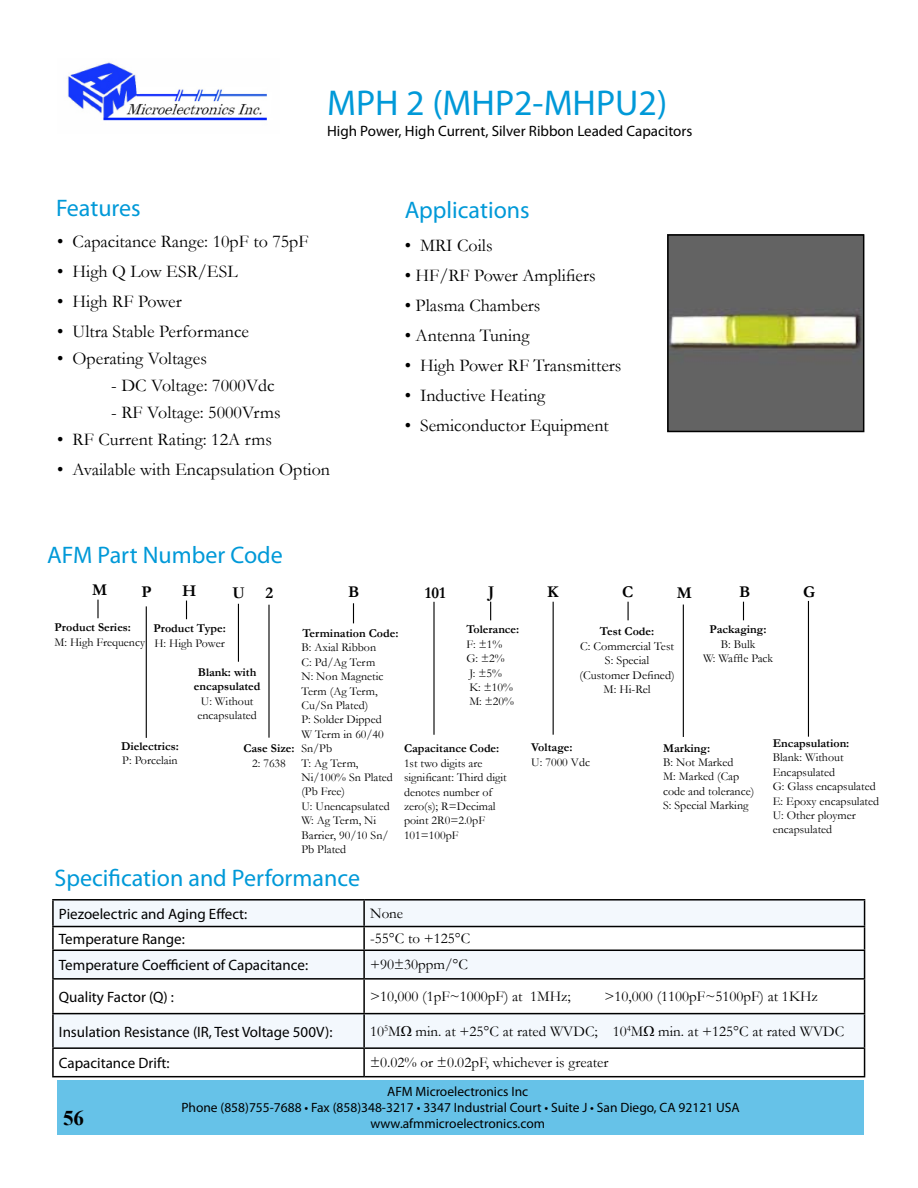
<style>
.page{position:relative;width:918px;height:1188px;background:#fff}
.page>*{position:absolute;margin:0;border:0;box-sizing:border-box;transform-origin:0 0}
.t1{font:36px "Myriad Pro";color:#0099d8}
.t2{font:24px "Myriad Pro";color:#0099d8}
.t3{font:700 21px "Times New Roman";color:#000}
.t4{font:18px "Garamond";color:#000}
.t5{font:700 16.5px "Garamond";color:#000}
.t6{font:15px "Myriad Pro";color:#000}
.t7{font:15px "Garamond";color:#000}
.t8{font:13.5px/16.2px "Myriad Pro";color:#000;text-align:center}
.t9{font:12.15px/14.7px "Garamond";color:#000;text-align:center}
.t10{font:12px/14.4px "Garamond";color:#000}
.t11{font:700 12px/14.4px "Garamond";color:#000;text-align:center}
</style>
<div class="page">
<div style="left:57px;top:1080px;width:807px;height:55px;background:#66c2e8"></div>
<img style="left:67px;top:62px;width:200px;height:59px">
<img style="left:670px;top:237px;width:191px;height:192px">
<div style="left:667px;top:234px;width:197px;height:198px;border:2px solid #000"></div>
<svg style="left:97px;top:600px;width:2px;height:18px"></svg>
<svg style="left:186px;top:601px;width:1px;height:18px"></svg>
<hr style="left:146px;top:606px;width:1px;height:132px;background:#000">
<hr style="left:268px;top:605px;width:2px;height:133px;background:#000">
<svg style="left:353px;top:603px;width:1px;height:20px"></svg>
<svg style="left:490px;top:602px;width:1px;height:18px"></svg>
<svg style="left:743px;top:602px;width:1px;height:18px"></svg>
<svg style="left:628px;top:602px;width:1px;height:18px"></svg>
<hr style="left:433px;top:602px;width:2px;height:133px;background:#000">
<hr style="left:553px;top:602px;width:1px;height:133px;background:#000">
<hr style="left:683px;top:605px;width:1px;height:132px;background:#000">
<hr style="left:238px;top:604px;width:1px;height:58px;background:#000">
<hr style="left:808px;top:601px;width:1px;height:136px;background:#000">
<svg style="left:54px;top:901px;width:810px;height:146px;fill:#f3f8fd"></svg>
<hr style="left:52px;top:899px;width:312px;height:2px;background:#000">
<hr style="left:52px;top:901px;width:2px;height:25px;background:#000">
<hr style="left:364px;top:899px;width:501px;height:2px;background:#000">
<hr style="left:363px;top:901px;width:2px;height:25px;background:#000">
<hr style="left:52px;top:926px;width:312px;height:1px;background:#000">
<hr style="left:52px;top:927px;width:2px;height:23px;background:#000">
<hr style="left:364px;top:926px;width:501px;height:1px;background:#000">
<hr style="left:363px;top:927px;width:2px;height:23px;background:#000">
<hr style="left:52px;top:950px;width:312px;height:1px;background:#000">
<hr style="left:52px;top:951px;width:2px;height:27px;background:#000">
<hr style="left:364px;top:950px;width:501px;height:1px;background:#000">
<hr style="left:363px;top:951px;width:2px;height:27px;background:#000">
<svg style="left:864px;top:901px;width:1px;height:77px"></svg>
<hr style="left:52px;top:978px;width:312px;height:2px;background:#000">
<hr style="left:52px;top:980px;width:2px;height:33px;background:#000">
<hr style="left:364px;top:978px;width:501px;height:2px;background:#000">
<hr style="left:363px;top:980px;width:2px;height:33px;background:#000">
<hr style="left:864px;top:980px;width:1px;height:33px;background:#000">
<hr style="left:52px;top:1013px;width:312px;height:1px;background:#000">
<hr style="left:52px;top:1014px;width:2px;height:33px;background:#000">
<hr style="left:364px;top:1013px;width:501px;height:1px;background:#000">
<hr style="left:363px;top:1014px;width:2px;height:33px;background:#000">
<hr style="left:864px;top:1014px;width:1px;height:33px;background:#000">
<hr style="left:52px;top:1047px;width:312px;height:2px;background:#000">
<hr style="left:52px;top:1049px;width:2px;height:27px;background:#000">
<hr style="left:364px;top:1047px;width:501px;height:2px;background:#000">
<hr style="left:363px;top:1049px;width:2px;height:27px;background:#000">
<svg style="left:864px;top:1049px;width:1px;height:27px"></svg>
<hr style="left:52px;top:1076px;width:312px;height:1px;background:#000">
<hr style="left:364px;top:1076px;width:501px;height:1px;background:#000">
<h2 class="t2" style="left:56px;top:193px;width:86px">Features</h2>
<h1 class="t1" style="left:327px;top:80px;width:342px">MPH 2 (MHP2-MHPU2)</h1>
<p class="t6" style="left:327px;top:122px;width:367px">High Power, High Current, Silver Ribbon Leaded Capacitors</p>
<h2 class="t2" style="left:405px;top:195px;width:126px">Applications</h2>
<h3 class="t4" style="left:57px;top:229px;width:253px">• Capacitance Range: 10pF to 75pF</h3>
<h3 class="t4" style="left:57px;top:259px;width:182px">• High Q Low ESR/ESL</h3>
<h3 class="t4" style="left:57px;top:289px;width:126px">• High RF Power</h3>
<h3 class="t4" style="left:57px;top:319px;width:193px">• Ultra Stable Performance</h3>
<h3 class="t4" style="left:57px;top:346px;width:151px">• Operating Voltages</h3>
<h3 class="t4" style="left:111px;top:373px;width:165px">- DC Voltage: 7000Vdc</h3>
<h3 class="t4" style="left:111px;top:400px;width:171px">- RF Voltage: 5000Vrms</h3>
<h3 class="t4" style="left:57px;top:427px;width:216px">• RF Current Rating: 12A rms</h3>
<h3 class="t4" style="left:57px;top:457px;width:274px">• Available with Encapsulation Option</h3>
<h3 class="t4" style="left:405px;top:233px;width:89px">• MRI Coils</h3>
<h3 class="t4" style="left:405px;top:263px;width:193px">• HF/RF Power Amplifiers</h3>
<h3 class="t4" style="left:405px;top:293px;width:137px">• Plasma Chambers</h3>
<h3 class="t4" style="left:405px;top:323px;width:126px">• Antenna Tuning</h3>
<h3 class="t4" style="left:405px;top:353px;width:218px">• High Power RF Transmitters</h3>
<h3 class="t4" style="left:405px;top:383px;width:142px">• Inductive Heating</h3>
<h3 class="t4" style="left:405px;top:413px;width:206px">• Semiconductor Equipment</h3>
<h2 class="t2" style="left:47px;top:541px;width:237px">AFM Part Number Code</h2>
<h3 class="t5" style="left:92px;top:578px;width:17px">M</h3>
<p class="t11" style="left:55px;top:620px;width:78px">Product Series:</p>
<p class="t10" style="left:55px;top:635px;width:92px">M: High Frequency</p>
<h3 class="t5" style="left:182px;top:579px;width:16px">H</h3>
<p class="t11" style="left:153px;top:621px;width:74px">Product Type:</p>
<p class="t10" style="left:154px;top:635px;width:72px">H: High Power</p>
<h3 class="t5" style="left:141px;top:580px;width:12px">P</h3>
<h3 class="t5" style="left:488px;top:580px;width:8px">J</h3>
<p class="t11" style="left:466px;top:623px;width:55px">Tolerance:</p>
<p class="t10" style="left:466px;top:637px;width:49px">F: ±1%<br>G: ±2%<br>J: ±5%<br>K: ±10%<br>M: ±20%</p>
<h3 class="t5" style="left:348px;top:581px;width:13px">B</h3>
<p class="t11" style="left:302px;top:626px;width:98px">Termination Code:</p>
<p class="t10" style="left:301px;top:640px;width:93px">B: Axial Ribbon<br>C: Pd/Ag Term<br>N: Non Magnetic<br>Term (Ag Term,<br>Cu/Sn Plated)<br>P: Solder Dipped<br>W Term in 60/40<br>Sn/Pb<br>T: Ag Term,<br>Ni/100% Sn Plated (Pb Free)<br>U: Unencapsulated<br>W: Ag Term, Ni<br>Barrier, 90/10 Sn/<br>Pb Plated</p>
<h3 class="t5" style="left:425px;top:581px;width:22px">101</h3>
<h3 class="t5" style="left:265px;top:581px;width:9px">2</h3>
<h3 class="t5" style="left:232px;top:581px;width:14px">U</h3>
<p class="t11" style="left:194px;top:665px;width:68px">Blank: with encapsulated</p>
<p class="t10" style="left:197px;top:693px;width:61px">U: Without encapsulated</p>
<p class="t11" style="left:121px;top:739px;width:59px">Dielectrics:</p>
<p class="t10" style="left:122px;top:753px;width:57px">P: Porcelain</p>
<p class="t11" style="left:404px;top:741px;width:97px">Capacitance Code:</p>
<p class="t10" style="left:404px;top:756px;width:104px">1st two digits are significant: Third digit denotes number of zero(s); R=Decimal point 2R0=2.0pF<br>101=100pF</p>
<p class="t11" style="left:243px;top:741px;width:53px">Case Size:</p>
<p class="t10" style="left:252px;top:756px;width:35px">2: 7638</p>
<h3 class="t5" style="left:547px;top:580px;width:13px">K</h3>
<h3 class="t5" style="left:622px;top:580px;width:13px">C</h3>
<p class="t11" style="left:600px;top:624px;width:56px">Test Code:</p>
<p class="t9" style="left:579px;top:638px;width:97px">C: Commercial Test<br>S: Special (Customer Defined)<br>M: Hi-Rel</p>
<h3 class="t5" style="left:677px;top:581px;width:17px">M</h3>
<h3 class="t5" style="left:739px;top:580px;width:13px">B</h3>
<p class="t11" style="left:710px;top:623px;width:58px">Packaging:</p>
<p class="t10" style="left:703px;top:637px;width:72px;text-align:center">B: Bulk<br>W: Waffle Pack</p>
<h3 class="t5" style="left:803px;top:580px;width:14px">G</h3>
<p class="t11" style="left:531px;top:740px;width:43px">Voltage:</p>
<p class="t10" style="left:531px;top:754px;width:60px">U: 7000 Vdc</p>
<p class="t11" style="left:663px;top:741px;width:48px">Marking:</p>
<p class="t10" style="left:663px;top:755px;width:92px">B: Not Marked<br>M: Marked (Cap code and tolerance)<br>S: Special Marking</p>
<p class="t11" style="left:773px;top:736px;width:78px">Encapsulation:</p>
<p class="t10" style="left:773px;top:750px;width:108px">Blank: Without<br>Encapsulated<br>G: Glass encapsulated<br>E: Epoxy encapsulated<br>U: Other ploymer encapsulated</p>
<h2 class="t2" style="left:55px;top:864px;width:307px">Specification and Performance</h2>
<p class="t6" style="left:59px;top:905px;width:190px">Piezoelectric and Aging Effect:</p>
<p class="t7" style="left:370px;top:903px;width:35px">None</p>
<p class="t6" style="left:59px;top:930px;width:127px">Temperature Range:</p>
<p class="t7" style="left:370px;top:929px;width:102px">-55°C to +125°C</p>
<p class="t6" style="left:59px;top:956px;width:251px">Temperature Coefficient of Capacitance:</p>
<p class="t7" style="left:370px;top:955px;width:99px">+90±30ppm/°C</p>
<p class="t6" style="left:59px;top:988px;width:117px">Quality Factor (Q) :</p>
<p class="t7" style="left:370px;top:986px;width:202px">&gt;10,000 (1pF~1000pF) at 1MHz;</p>
<p class="t7" style="left:605px;top:986px;width:215px">&gt;10,000 (1100pF~5100pF) at 1KHz</p>
<p class="t6" style="left:59px;top:1022px;width:275px">Insulation Resistance (IR, Test Voltage 500V):</p>
<p class="t7" style="left:370px;top:1021px;width:476px">10<sup>5</sup>MΩ min. at +25°C at rated WVDC; 10<sup>4</sup>MΩ min. at +125°C at rated WVDC</p>
<p class="t6" style="left:59px;top:1054px;width:112px">Capacitance Drift:</p>
<p class="t7" style="left:370px;top:1053px;width:240px">±0.02% or ±0.02pF, whichever is greater</p>
<h3 class="t3" style="left:63px;top:1104px;width:22px">56</h3>
<p class="t8" style="left:181px;top:1083px;width:560px">AFM Microelectronics Inc<br>Phone (858)755-7688 • Fax (858)348-3217 • 3347 Industrial Court • Suite J • San Diego, CA 92121 USA www.afmmicroelectronics.com</p>
</div>
